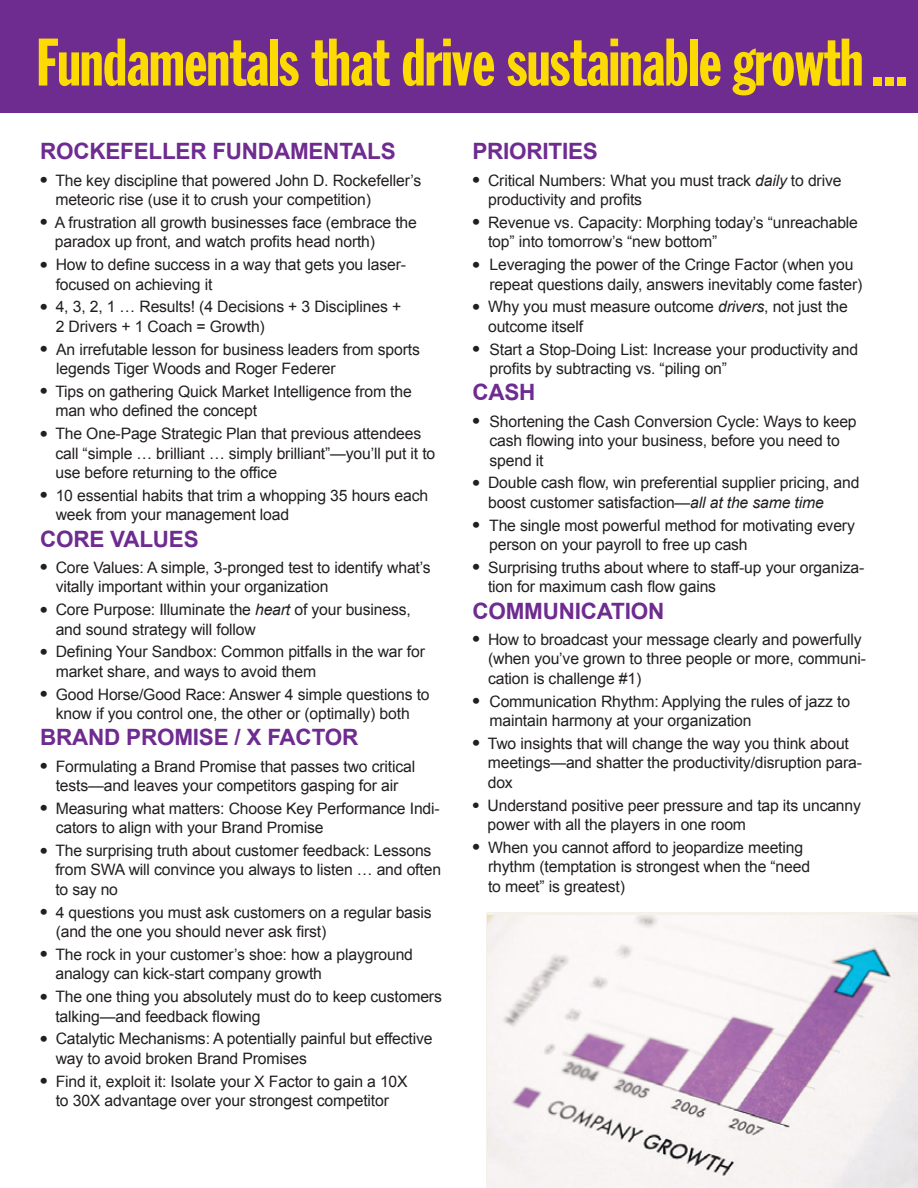
<style>
.page{position:relative;width:918px;height:1188px;background:#fff}
.page>*{position:absolute;margin:0;border:0;box-sizing:border-box;transform-origin:0 0}
.t1{font:66px "Franklin Gothic Extra Cond";letter-spacing:-.01em;color:#fcdb04}
.t2{font:700 22.5px "Arial";letter-spacing:-.01em;color:#6e2b90}
.t3{font:15.75px/19.5px "Arial";letter-spacing:-.01em;color:#231f20}
.s1{font-weight:700;font-size:21px}
.s2{font-style:italic}
.s3{font-weight:700;font-size:19.5px}
</style>
<div class="page">
<div style="left:0;top:0;width:918px;height:112px;background:#6e2b90"></div>
<img style="left:488px;top:915px;width:430px;height:273px">
<h1 class="t1" style="left:36px;top:27px;width:873px">Fundamentals that drive sustainable growth ...</h1>
<h2 class="t2" style="left:40px;top:139px;width:357px">ROCKEFELLER FUNDAMENTALS</h2>
<p class="t3" style="left:55px;top:170px;width:367px;text-indent:-15px"><span class="s1">•</span> The key discipline that powered John D. Rockefeller’s meteoric rise (use it to crush your competition)</p>
<p class="t3" style="left:55px;top:213px;width:364px;text-indent:-15px"><span class="s1">•</span> A frustration all growth businesses face (embrace the paradox up front, and watch profits head north)</p>
<p class="t3" style="left:56px;top:255px;width:352px;text-indent:-16px"><span class="s1">•</span> How to define success in a way that gets you laser&shy;focused on achieving it</p>
<p class="t3" style="left:56px;top:297px;width:347px;text-indent:-16px"><span class="s1">•</span> 4, 3, 2, 1 … Results! (4 Decisions + 3 Disciplines +<br>2 Drivers + 1 Coach = Growth)</p>
<p class="t3" style="left:56px;top:339px;width:365px;text-indent:-16px"><span class="s1">•</span> An irrefutable lesson for business leaders from sports legends Tiger Woods and Roger Federer</p>
<p class="t3" style="left:55px;top:382px;width:358px;text-indent:-15px"><span class="s1">•</span> Tips on gathering Quick Market Intelligence from the man who defined the concept</p>
<p class="t3" style="left:55px;top:424px;width:381px;text-indent:-15px"><span class="s1">•</span> The One-Page Strategic Plan that previous attendees call “simple … brilliant … simply brilliant”—you’ll put it to use before returning to the office</p>
<p class="t3" style="left:56px;top:486px;width:374px;text-indent:-16px"><span class="s1">•</span> 10 essential habits that trim a whopping 35 hours each week from your management load</p>
<h2 class="t2" style="left:40px;top:526px;width:160px">CORE VALUES</h2>
<p class="t3" style="left:56px;top:558px;width:377px;text-indent:-16px"><span class="s1">•</span> Core Values: A simple, 3-pronged test to identify what’s vitally important within your organization</p>
<p class="t3" style="left:56px;top:600px;width:357px;text-indent:-16px"><span class="s1">•</span> Core Purpose: Illuminate the <span class="s2">heart</span> of your business, and sound strategy will follow</p>
<p class="t3" style="left:56px;top:642px;width:371px;text-indent:-16px"><span class="s1">•</span> Defining Your Sandbox: Common pitfalls in the war for market share, and ways to avoid them</p>
<p class="t3" style="left:40px;top:684px;width:391px;text-align:center"><span class="s1">•</span> Good Horse/Good Race: Answer 4 simple questions to know if you control one, the other or (optimally) both</p>
<h2 class="t2" style="left:40px;top:725px;width:320px">BRAND PROMISE / X FACTOR</h2>
<p class="t3" style="left:40px;top:756px;width:377px;text-align:center"><span class="s1">•</span> Formulating a Brand Promise that passes two critical tests—and leaves your competitors gasping for air</p>
<p class="t3" style="left:56px;top:798px;width:386px;text-indent:-16px"><span class="s1">•</span> Measuring what matters: Choose Key Performance Indi&shy;cators to align with your Brand Promise</p>
<p class="t3" style="left:55px;top:841px;width:387px;text-indent:-15px"><span class="s1">•</span> The surprising truth about customer feedback: Lessons from SWA will convince you always to listen … and often to say no</p>
<p class="t3" style="left:56px;top:902px;width:378px;text-indent:-16px"><span class="s1">•</span> 4 questions you must ask customers on a regular basis (and the one you should never ask first)</p>
<p class="t3" style="left:55px;top:945px;width:359px;text-indent:-15px"><span class="s1">•</span> The rock in your customer’s shoe: how a playground analogy can kick-start company growth</p>
<p class="t3" style="left:55px;top:987px;width:388px;text-indent:-15px"><span class="s1">•</span> The one thing you absolutely must do to keep customers talking—and feedback flowing</p>
<p class="t3" style="left:56px;top:1029px;width:378px;text-indent:-16px"><span class="s1">•</span> Catalytic Mechanisms: A potentially painful but effective way to avoid broken Brand Promises</p>
<p class="t3" style="left:40px;top:1071px;width:369px;text-align:center"><span class="s1">•</span> Find it, exploit it: Isolate your X Factor to gain a 10X to 30X advantage over your strongest competitor</p>
<h2 class="t2" style="left:472px;top:139px;width:127px">PRIORITIES</h2>
<p class="t3" style="left:488px;top:170px;width:355px;text-indent:-16px"><span class="s1">•</span> Critical Numbers: What you must track <span class="s2">daily</span> to drive productivity and profits</p>
<p class="t3" style="left:488px;top:213px;width:371px;text-indent:-16px"><span class="s1">•</span> Revenue vs. Capacity: Morphing today’s “unreachable top” into tomorrow’s “new bottom”</p>
<p class="t3" style="left:489px;top:255px;width:374px;text-indent:-17px"><span class="s1">•</span> Leveraging the power of the Cringe Factor (when you repeat questions daily, answers inevitably come faster)</p>
<p class="t3" style="left:488px;top:297px;width:361px;text-indent:-16px"><span class="s1">•</span> Why you must measure outcome <span class="s2">drivers</span>, not just the outcome itself</p>
<p class="t3" style="left:489px;top:339px;width:370px;text-indent:-17px"><span class="s1">•</span> Start a Stop-Doing List: Increase your productivity and profits by subtracting vs. “piling on”</p>
<h2 class="t2" style="left:472px;top:380px;width:65px">CASH</h2>
<p class="t3" style="left:489px;top:411px;width:369px;text-indent:-17px"><span class="s1">•</span> Shortening the Cash Conversion Cycle: Ways to keep cash flowing into your business, before you need to spend it</p>
<p class="t3" style="left:488px;top:473px;width:373px;text-indent:-16px"><span class="s1">•</span> Double cash flow, win preferential supplier pricing, and boost customer satisfaction—<span class="s2">all at the same time</span></p>
<p class="t3" style="left:489px;top:515px;width:367px;text-indent:-17px"><span class="s1">•</span> The single most powerful method for motivating every person on your payroll to free up cash</p>
<p class="t3" style="left:488px;top:558px;width:378px;text-indent:-16px"><span class="s1">•</span> Surprising truths about where to staff-up your organiza&shy;tion for maximum cash flow gains</p>
<h2 class="t2" style="left:472px;top:598px;width:193px">COMMUNICATION</h2>
<p class="t3" style="left:488px;top:630px;width:379px;text-indent:-16px"><span class="s1">•</span> How to broadcast your message clearly and powerfully (when you’ve grown to three people or more, communi&shy;cation is challenge #1)</p>
<p class="t3" style="left:489px;top:691px;width:362px;text-indent:-17px"><span class="s1">•</span> Communication Rhythm: Applying the rules of jazz to maintain harmony at your organization</p>
<p class="t3" style="left:488px;top:733px;width:376px;text-indent:-15px"><span class="s1">•</span> Two insights that will change the way you think about meetings—and shatter the productivity/disruption para&shy;dox</p>
<p class="t3" style="left:488px;top:795px;width:375px;text-indent:-15px"><span class="s3">•</span> Understand positive peer pressure and tap its uncanny power with all the players in one room</p>
<p class="t3" style="left:488px;top:837px;width:324px;text-indent:-16px"><span class="s1">•</span> When you cannot afford to jeopardize meeting rhythm (temptation is strongest when the “need to meet” is greatest)</p>
</div>
